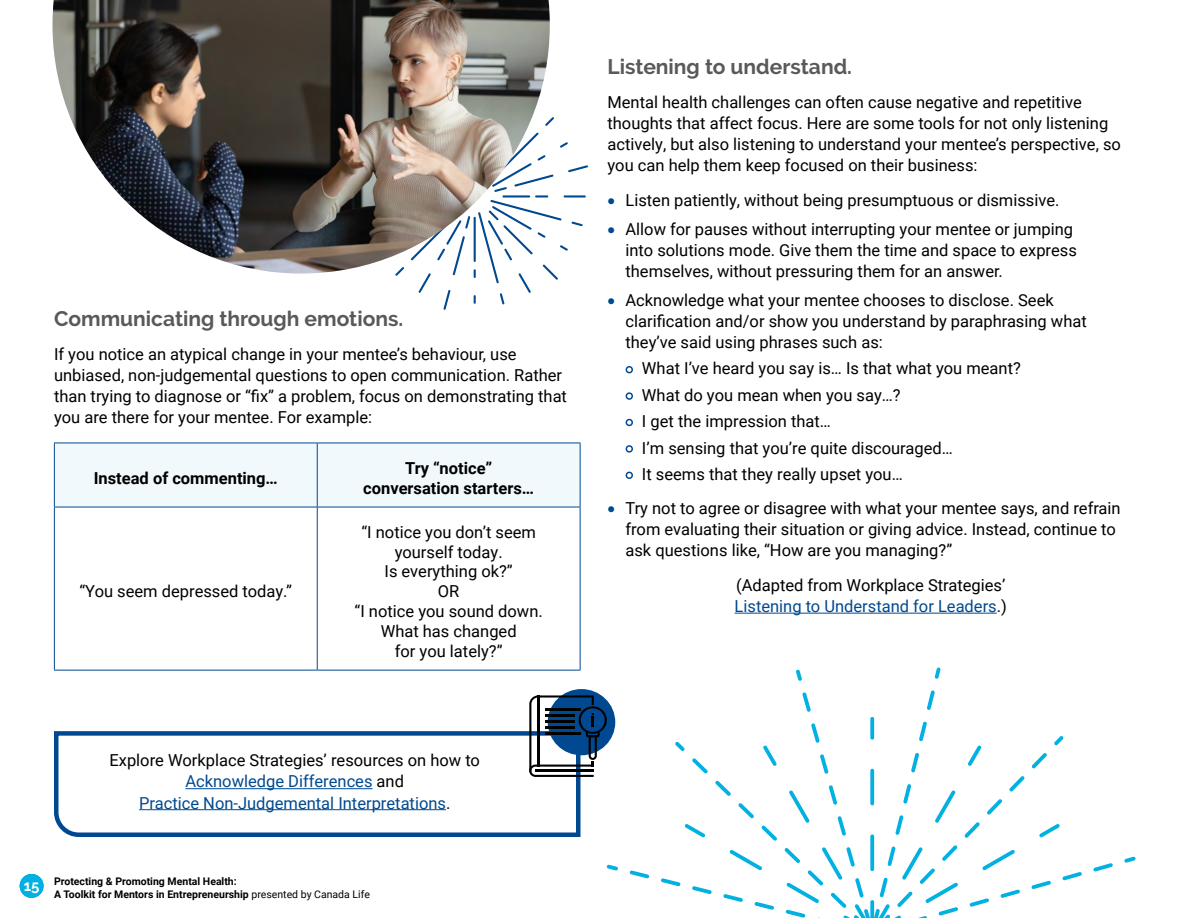
<style>
.page{position:relative;width:1188px;height:918px;background:#fff}
.page>*{position:absolute;margin:0;border:0;box-sizing:border-box;transform-origin:0 0}
.t1{font:700 21px "Raleway";color:#58595b}
.t2{font:16.5px/21px "Roboto";color:#000}
.t3{font:16.5px/21px "Roboto";color:#004990;text-align:center}
.t4{font:700 16.5px/19.8px "Roboto";color:#000;text-align:center}
.t5{font:700 15px "Raleway";color:#fff}
.t6{font:700 10.5px/12.6px "Roboto";color:#000}
.s1{color:#000}
.s2{font-weight:400}
.s3{color:#004990}
</style>
<div class="page">
<svg style="left:395px;top:117px;width:193px;height:193px"></svg>
<svg style="left:54px;top:731px;width:527px;height:106px"></svg>
<div style="left:548px;top:689px;width:67px;height:66px;background:#004990;border-radius:50%"></div>
<svg style="left:529px;top:695px;width:78px;height:82px"></svg>
<hr style="left:537px;top:695px;width:2px;height:72px;background:#000">
<hr style="left:545px;top:714px;width:30px;height:2px;background:#000">
<hr style="left:545px;top:708px;width:36px;height:2px;background:#000">
<hr style="left:545px;top:720px;width:30px;height:2px;background:#000">
<hr style="left:545px;top:726px;width:30px;height:2px;background:#000">
<hr style="left:545px;top:732px;width:36px;height:2px;background:#000">
<hr style="left:185px;top:788px;width:188px;height:1px;background:#004990">
<hr style="left:139px;top:809px;width:307px;height:1px;background:#004990">
<div style="left:55px;top:444px;width:525px;height:63px;background:#f1f9fd"></div>
<svg style="left:55px;top:508px;width:525px;height:162px"></svg>
<hr style="left:54px;top:443px;width:263px;height:1px;background:#004990">
<hr style="left:54px;top:443px;width:1px;height:64px;background:#004990">
<hr style="left:317px;top:443px;width:263px;height:1px;background:#004990">
<hr style="left:317px;top:443px;width:1px;height:64px;background:#004990">
<hr style="left:580px;top:443px;width:1px;height:64px;background:#004990">
<hr style="left:54px;top:507px;width:263px;height:1px;background:#004990">
<hr style="left:54px;top:507px;width:1px;height:163px;background:#004990">
<hr style="left:317px;top:507px;width:263px;height:1px;background:#004990">
<hr style="left:317px;top:507px;width:1px;height:163px;background:#004990">
<hr style="left:580px;top:507px;width:1px;height:163px;background:#004990">
<hr style="left:54px;top:670px;width:263px;height:1px;background:#004990">
<hr style="left:317px;top:670px;width:263px;height:1px;background:#004990">
<hr style="left:735px;top:613px;width:262px;height:1px;background:#004990">
<img style="left:52px;top:0;width:498px;height:274px">
<svg style="left:935px;top:667px;width:6px;height:12px"></svg>
<svg style="left:796px;top:669px;width:6px;height:12px"></svg>
<svg style="left:607px;top:865px;width:11px;height:5px"></svg>
<svg style="left:1124px;top:857px;width:12px;height:6px"></svg>
<svg style="left:630px;top:690px;width:483px;height:228px"></svg>
<div style="left:20px;top:874px;width:23px;height:24px;background:#00b1e1;border-radius:50%"></div>
<p class="t1" style="left:54px;top:306px;width:351px">Communicating through emotions.</p>
<p class="t2" style="left:54px;top:343px;width:515px">If you notice an atypical change in your mentee’s behaviour, use unbiased, non-judgemental questions to open communication. Rather than trying to diagnose or “fix” a problem, focus on demonstrating that you are there for your mentee. For example:</p>
<p class="t4" style="left:94px;top:467px;width:186px">Instead of commenting…</p>
<p class="t4" style="left:363px;top:457px;width:172px">Try “notice” conversation starters…</p>
<p class="t2" style="left:79px;top:580px;width:214px">“You seem depressed today.”</p>
<p class="t2" style="left:355px;top:521px;width:190px;line-height:19.8px;text-align:center">“I notice you don’t seem yourself today.<br>Is everything ok?”<br>OR<br>“I notice you sound down.<br>What has changed<br>for you lately?”</p>
<p class="t3" style="left:109px;top:750px;width:372px"><span class="s1">Explore Workplace Strategies’ resources on how to<br></span>Acknowledge Differences <span class="s1">and<br></span>Practice Non-Judgemental Interpretations<span class="s1">.</span></p>
<p class="t5" style="left:24px;top:877px;width:17px">15</p>
<p class="t6" style="left:54px;top:875px;width:317px">Protecting &amp; Promoting Mental Health:<br>A Toolkit for Mentors in Entrepreneurship <span class="s2">presented by Canada Life</span></p>
<p class="t1" style="left:608px;top:54px;width:246px">Listening to understand.</p>
<p class="t2" style="left:608px;top:91px;width:515px">Mental health challenges can often cause negative and repetitive thoughts that affect focus. Here are some tools for not only listening actively, but also listening to understand your mentee’s perspective, so you can help them keep focused on their business:</p>
<p class="t2" style="left:608px;top:189px;width:454px"><span class="s3">•</span> Listen patiently, without being presumptuous or dismissive.</p>
<p class="t2" style="left:626px;top:218px;width:453px;text-indent:-18px"><span class="s3">•</span> Allow for pauses without interrupting your mentee or jumping into solutions mode. Give them the time and space to express themselves, without pressuring them for an answer.</p>
<p class="t2" style="left:626px;top:289px;width:463px;text-indent:-18px"><span class="s3">•</span> Acknowledge what your mentee chooses to disclose. Seek clarification and/or show you understand by paraphrasing what they’ve said using phrases such as:</p>
<p class="t2" style="left:626px;top:357px;width:397px"><span class="s3">•</span> What I’ve heard you say is… Is that what you meant?</p>
<p class="t2" style="left:626px;top:384px;width:277px"><span class="s3">•</span> What do you mean when you say…?</p>
<p class="t2" style="left:626px;top:410px;width:207px"><span class="s3">•</span> I get the impression that…</p>
<p class="t2" style="left:626px;top:437px;width:329px"><span class="s3">•</span> I’m sensing that you’re quite discouraged…</p>
<p class="t2" style="left:626px;top:463px;width:279px"><span class="s3">•</span> It seems that they really upset you…</p>
<p class="t2" style="left:625px;top:497px;width:497px;text-indent:-18px"><span class="s3">•</span> Try not to agree or disagree with what your mentee says, and refrain from evaluating their situation or giving advice. Instead, continue to ask questions like, “How are you managing?”</p>
<p class="t2" style="left:735px;top:574px;width:274px">(Adapted from Workplace Strategies’<br><span class="s3">Listening to Understand for Leaders</span>.)</p>
</div>
